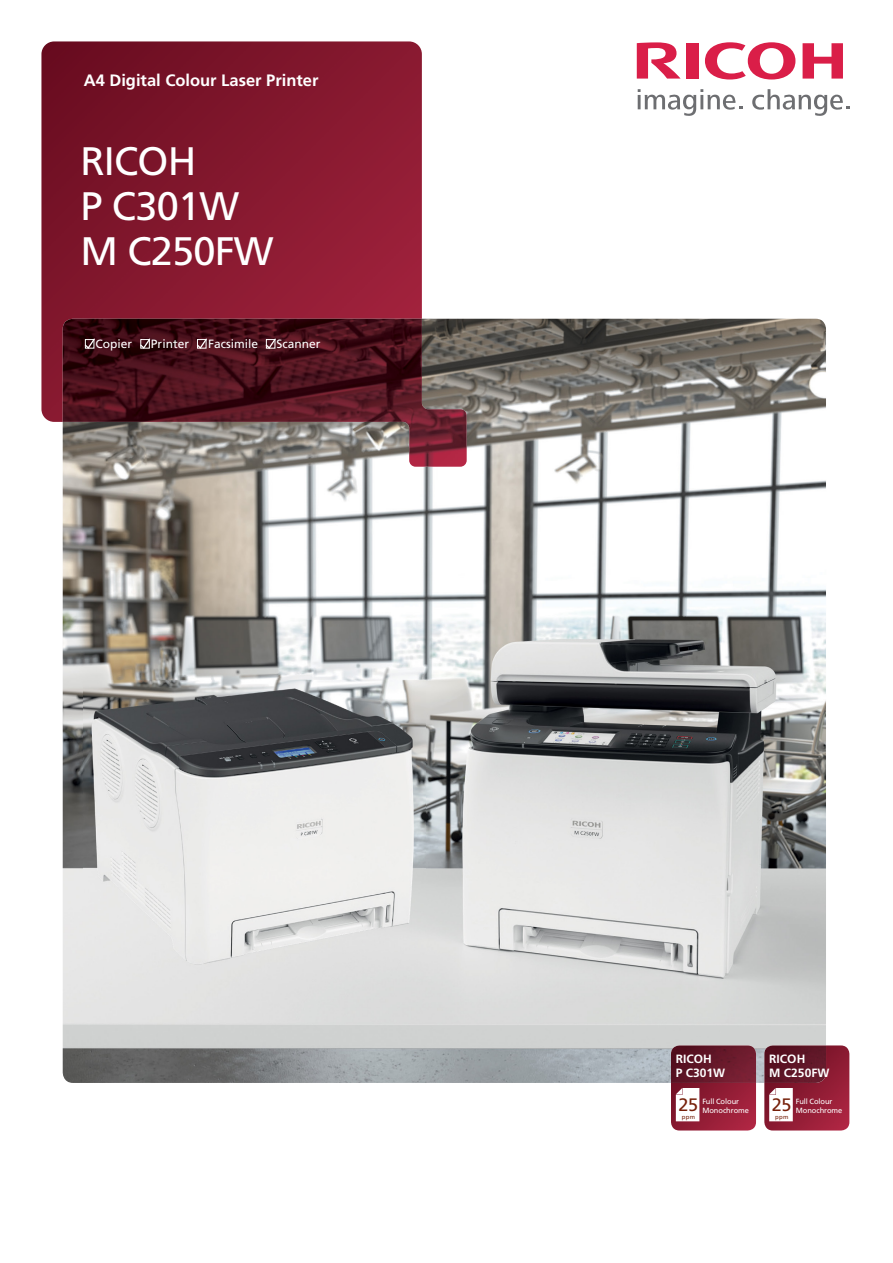
<style>
.page{position:relative;width:893px;height:1263px;background:#fff}
.page>*{position:absolute;margin:0;border:0;box-sizing:border-box;transform-origin:0 0}
.t1{font:39.75px/45px "Frutiger";letter-spacing:-.02em;color:#fff}
.t2{font:18px "Frutiger";color:#76200a}
.t3{font:700 16.5px "Frutiger";color:#fff}
.t4{font:12px "Frutiger";color:#fff}
.t5{font:700 12px/13.5px "Frutiger";color:#fff}
.t6{font:7.5px/9px "Frutiger";letter-spacing:-.01em;color:#fff}
.t7{font:6px "Frutiger";letter-spacing:.06em;color:#76200a}
</style>
<div class="page">
<img style="left:63px;top:319px;width:763px;height:764px">
<img style="left:764px;top:1045px;width:85px;height:85px">
<img style="left:764px;top:1045px;width:62px;height:38px">
<img style="left:671px;top:1045px;width:85px;height:85px">
<svg style="left:769px;top:1088px;width:24px;height:33px"></svg>
<svg style="left:676px;top:1088px;width:23px;height:33px"></svg>
<img style="left:84px;top:680px;width:341px;height:296px">
<img style="left:41px;top:41px;width:381px;height:381px">
<img style="left:63px;top:319px;width:404px;height:148px">
<svg style="left:705px;top:42px;width:90px;height:38px"></svg>
<svg style="left:803px;top:43px;width:40px;height:36px"></svg>
<div style="left:686px;top:43px;width:12px;height:36px;background:#da1e48"></div>
<svg style="left:637px;top:42px;width:44px;height:37px"></svg>
<svg style="left:638px;top:89px;width:104px;height:27px"></svg>
<svg style="left:752px;top:89px;width:97px;height:27px"></svg>
<svg style="left:196px;top:337px;width:12px;height:13px"></svg>
<div style="left:197px;top:339px;width:9px;height:9px;border:1px solid #fff"></div>
<svg style="left:139px;top:337px;width:12px;height:13px"></svg>
<div style="left:141px;top:339px;width:9px;height:9px;border:1px solid #fff"></div>
<svg style="left:84px;top:337px;width:12px;height:13px"></svg>
<div style="left:85px;top:339px;width:9px;height:9px;border:1px solid #fff"></div>
<svg style="left:265px;top:337px;width:12px;height:13px"></svg>
<div style="left:266px;top:339px;width:9px;height:9px;border:1px solid #fff"></div>
<h3 class="t3" style="left:84px;top:71px;width:236px">A4 Digital Colour Laser Printer</h3>
<h1 class="t1" style="left:80px;top:138px;width:195px">RICOH<br>P C301W<br>M C250FW</h1>
<h3 class="t4" style="left:95px;top:337px;width:38px">Copier</h3>
<h3 class="t4" style="left:151px;top:337px;width:40px">Printer</h3>
<h3 class="t4" style="left:208px;top:337px;width:52px">Facsimile</h3>
<h3 class="t4" style="left:276px;top:337px;width:46px">Scanner</h3>
<h3 class="t5" style="left:676px;top:1052px;width:51px">RICOH<br>P C301W</h3>
<p class="t7" style="left:682px;top:1113px;width:15px">ppm</p>
<p class="t7" style="left:775px;top:1113px;width:15px">ppm</p>
<h3 class="t5" style="left:769px;top:1052px;width:62px">RICOH<br>M C250FW</h3>
<h2 class="t2" style="left:678px;top:1094px;width:21px">25</h2>
<h2 class="t2" style="left:772px;top:1094px;width:21px">25</h2>
<p class="t6" style="left:702px;top:1097px;width:48px">Full Colour<br>Monochrome</p>
<p class="t6" style="left:796px;top:1097px;width:48px">Full Colour<br>Monochrome</p>
</div>
